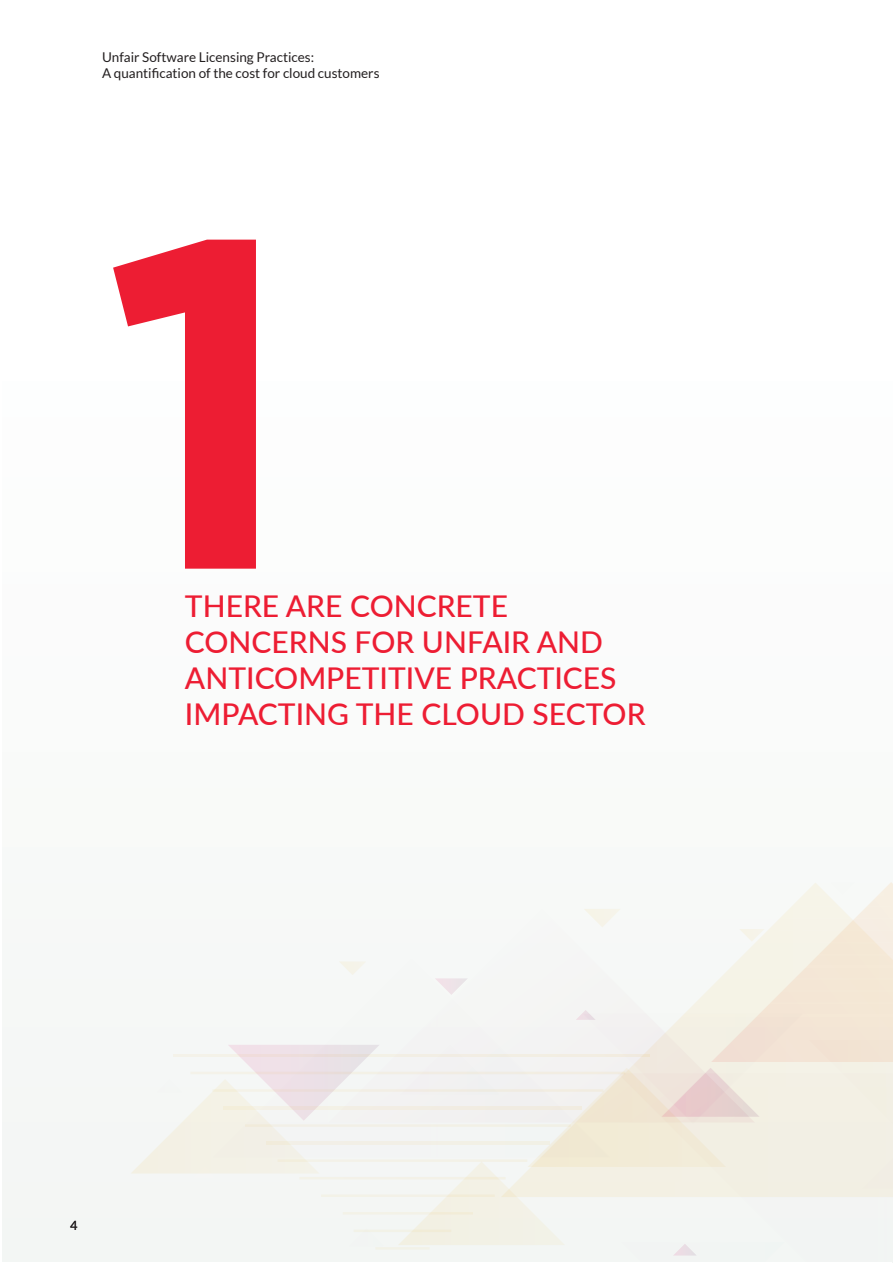
<style>
.page{position:relative;width:893px;height:1263px;background:#fff}
.page>*{position:absolute;margin:0;border:0;box-sizing:border-box;transform-origin:0 0}
.main_heading_smaller{font:700 466.65px "Gotham";color:#ed1d33}
.main_heading{font:500 30px/36px "Lato";color:#ed1d33}
.t1{font:13.5px/16.2px "Lato";color:#231f20}
.t2{font:12.75px "Lato";color:#231f20}
</style>
<div class="page">
<svg style="left:131px;top:882px;width:762px;height:381px"></svg>
<svg style="left:679px;top:1014px;width:214px;height:2px"></svg>
<p class="t1" style="left:102px;top:49px;width:279px">Unfair Software Licensing Practices:<br>A quantification of the cost for cloud customers</p>
<p class="main_heading_smaller" style="left:102px;top:134px;width:198px">1</p>
<p class="main_heading" style="left:185px;top:587px;width:462px">THERE ARE CONCRETE<br>CONCERNS FOR UNFAIR AND<br>ANTICOMPETITIVE PRACTICES<br>IMPACTING THE CLOUD SECTOR</p>
<p class="t2" style="left:70px;top:1218px;width:9px">4</p>
</div>
